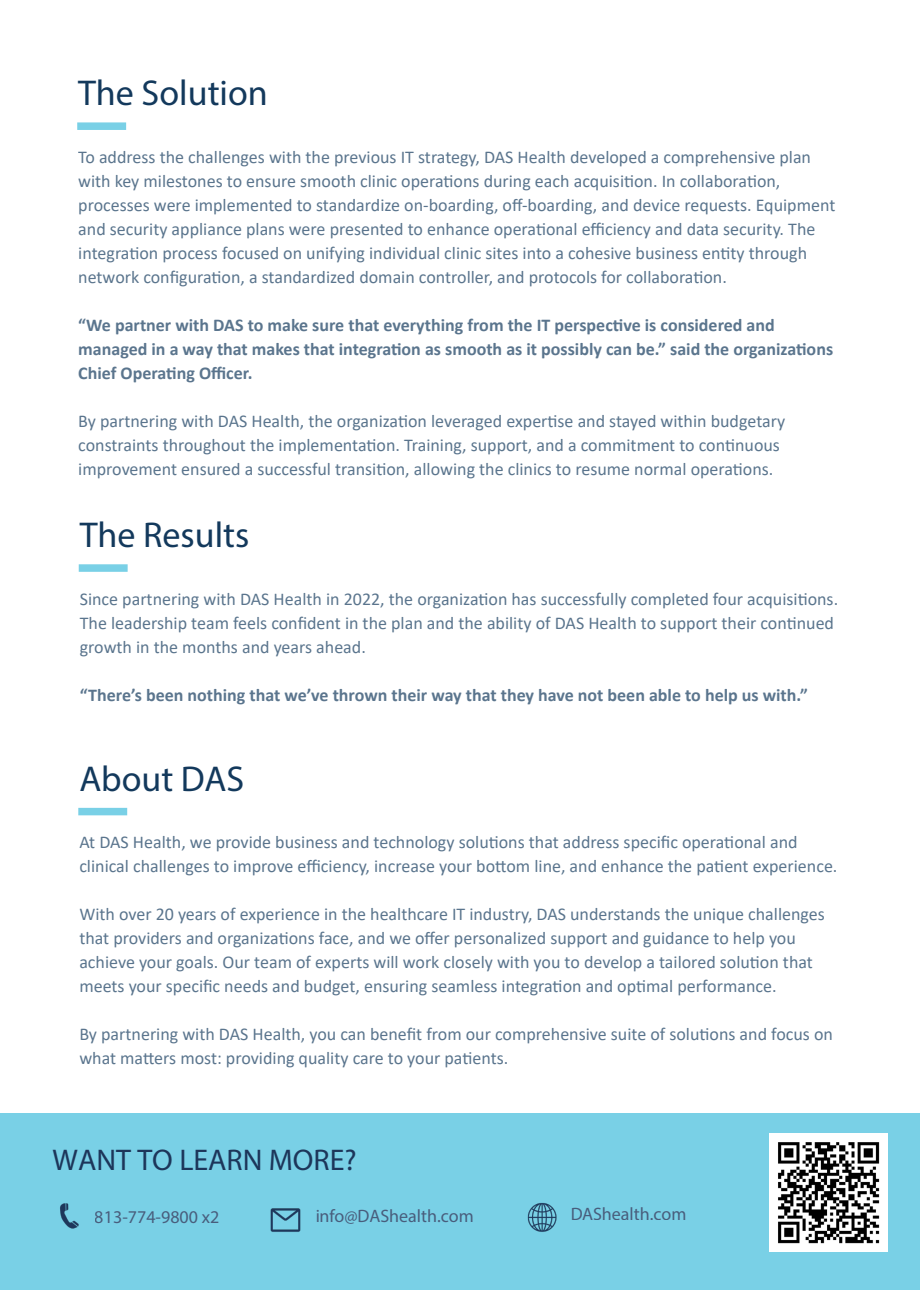
<style>
.page{position:relative;width:920px;height:1290px;background:#fff}
.page>*{position:absolute;margin:0;border:0;box-sizing:border-box;transform-origin:0 0}
.Paragraph_Style_11{font:36px "Myriad Pro";color:#13395c}
.Heading_2_-_center{font:30px "Myriad Pro";color:#1d365a}
.t1{font:18px/24px "Calibri";color:#13395c}
.t2{font:700 18px/24px "Calibri";color:#13395c}
.t3{font:18px "Myriad Pro";color:#435070}
</style>
<div class="page">
<div style="left:0;top:1113px;width:920px;height:177px;background:#79d0e6"></div>
<img style="left:770px;top:1133px;width:118px;height:118px">
<img style="left:60px;top:1203px;width:19px;height:26px">
<img style="left:270px;top:1208px;width:31px;height:24px">
<img style="left:527px;top:1203px;width:30px;height:29px">
<div style="left:77px;top:122px;width:49px;height:8px;background:#79d0e6;border:2px solid #79d0e6"></div>
<svg style="left:79px;top:564px;width:49px;height:8px"></svg>
<div style="left:78px;top:808px;width:49px;height:7px;background:#79d0e6"></div>
<p class="Paragraph_Style_11" style="left:78px;top:71px;width:191px">The Solution</p>
<p class="t1" style="left:78px;top:145px;width:759px">To address the challenges with the previous IT strategy, DAS Health developed a comprehensive plan with key milestones to ensure smooth clinic operations during each acquisition. In collaboration, processes were implemented to standardize on-boarding, off-boarding, and device requests. Equipment and security appliance plans were presented to enhance operational efficiency and data security. The integration process focused on unifying individual clinic sites into a cohesive business entity through network configuration, a standardized domain controller, and protocols for collaboration.</p>
<p class="t2" style="left:78px;top:313px;width:756px">“We partner with DAS to make sure that everything from the IT perspective is considered and managed in a way that makes that integration as smooth as it possibly can be.” said the organizations<br>Chief Operating Officer.</p>
<p class="t1" style="left:78px;top:409px;width:708px">By partnering with DAS Health, the organization leveraged expertise and stayed within budgetary constraints throughout the implementation. Training, support, and a commitment to continuous improvement ensured a successful transition, allowing the clinics to resume normal operations.</p>
<p class="Paragraph_Style_11" style="left:80px;top:513px;width:171px">The Results</p>
<p class="t1" style="left:80px;top:586px;width:760px">Since partnering with DAS Health in 2022, the organization has successfully completed four acquisitions.<br>The leadership team feels confident in the plan and the ability of DAS Health to support their continued growth in the months and years ahead.</p>
<p class="t2" style="left:80px;top:683px;width:729px">“There’s been nothing that we’ve thrown their way that they have not been able to help us with.”</p>
<p class="Paragraph_Style_11" style="left:79px;top:756px;width:166px">About DAS</p>
<p class="t1" style="left:79px;top:830px;width:760px">At DAS Health, we provide business and technology solutions that address specific operational and clinical challenges to improve efficiency, increase your bottom line, and enhance the patient experience.</p>
<p class="t1" style="left:79px;top:902px;width:747px">With over 20 years of experience in the healthcare IT industry, DAS understands the unique challenges that providers and organizations face, and we offer personalized support and guidance to help you achieve your goals. Our team of experts will work closely with you to develop a tailored solution that meets your specific needs and budget, ensuring seamless integration and optimal performance.</p>
<p class="t1" style="left:79px;top:1022px;width:755px">By partnering with DAS Health, you can benefit from our comprehensive suite of solutions and focus on what matters most: providing quality care to your patients.</p>
<p class="Heading_2_-_center" style="left:53px;top:1141px;width:306px">WANT TO LEARN MORE?</p>
<p class="t3" style="left:95px;top:1206px;width:126px">813-774-9800 x2</p>
<p class="t3" style="left:315px;top:1205px;width:160px">info@DAShealth.com</p>
<p class="t3" style="left:570px;top:1203px;width:118px">DAShealth.com</p>
</div>
